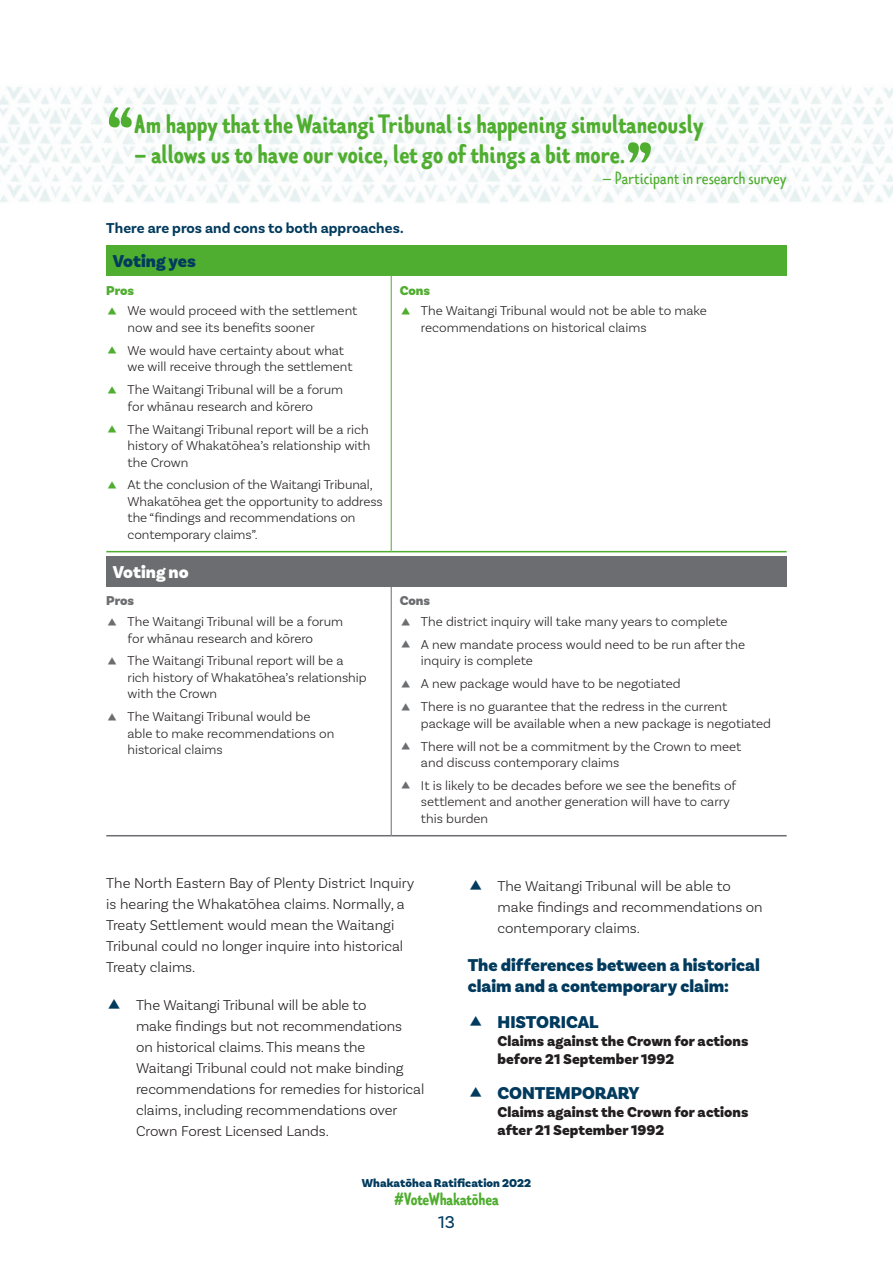
<style>
.page{position:relative;width:893px;height:1263px;background:#fff}
.page>*{position:absolute;margin:0;border:0;box-sizing:border-box;transform-origin:0 0}
.quote{font:900 63px "TT Limes Sans";color:#4fad2f}
.quote-2{font:700 27px "TT Limes Sans";color:#4fad2f}
.Intro{font:900 18px/21px "Basic Sans";color:#003a5d}
.quote-3{font:18px "TT Limes Sans";letter-spacing:.005em;color:#4fad2f}
.bodytext_10pt{font:900 18px "Basic Sans";letter-spacing:-.005em;color:#003a5d}
.t1{font:700 18px "TT Limes Sans";letter-spacing:-.01em;color:#4fad2f}
.Intro-2{font:900 18px "Basic Sans";letter-spacing:-.005em;color:#fff}
.t2{font:18px "Basic Sans";color:#003a5d}
.bodytext_10pt-2{font:300 15px/21px "Basic Sans";letter-spacing:-.005em;color:#231f20}
.bodytext_10pt-3{font:900 15px/18px "Basic Sans";letter-spacing:.005em;color:#231f20}
.Intro-3{font:700 15px "Basic Sans";letter-spacing:.005em;color:#003a5d}
.bodytext_10pt-4{font:300 13.5px/16.5px "Basic Sans";color:#231f20}
.bodytext_10pt-5{font:900 13.5px "Basic Sans";letter-spacing:-.005em;color:#4fad2f}
.bodytext_10pt-6{font:900 13.5px "Basic Sans";letter-spacing:-.005em;color:#6c6d70}
.t3{font:900 12px "Basic Sans";letter-spacing:.005em;color:#003a5d}
</style>
<div class="page">
<img style="left:0;top:86px;width:893px;height:117px">
<div style="left:106px;top:245px;width:681px;height:31px;background:#4fad2f"></div>
<svg style="left:106px;top:276px;width:681px;height:559px"></svg>
<div style="left:106px;top:556px;width:681px;height:31px;background:#6c6d70"></div>
<hr style="left:391px;top:276px;width:1px;height:275px;background:#4fad2f">
<hr style="left:106px;top:551px;width:285px;height:1px;background:#4fad2f">
<hr style="left:391px;top:551px;width:396px;height:1px;background:#4fad2f">
<hr style="left:391px;top:587px;width:1px;height:248px;background:#6c6d70">
<hr style="left:106px;top:835px;width:285px;height:1px;background:#6c6d70">
<hr style="left:391px;top:835px;width:396px;height:1px;background:#6c6d70">
<svg style="left:108px;top:307px;width:9px;height:7px"></svg>
<svg style="left:108px;top:346px;width:9px;height:8px"></svg>
<svg style="left:108px;top:386px;width:9px;height:7px"></svg>
<svg style="left:108px;top:425px;width:9px;height:8px"></svg>
<svg style="left:108px;top:481px;width:9px;height:7px"></svg>
<svg style="left:401px;top:307px;width:9px;height:7px"></svg>
<svg style="left:108px;top:618px;width:9px;height:7px"></svg>
<svg style="left:108px;top:657px;width:9px;height:7px"></svg>
<svg style="left:108px;top:713px;width:9px;height:7px"></svg>
<svg style="left:401px;top:618px;width:9px;height:7px"></svg>
<svg style="left:401px;top:640px;width:9px;height:8px"></svg>
<svg style="left:401px;top:680px;width:9px;height:7px"></svg>
<svg style="left:401px;top:703px;width:9px;height:7px"></svg>
<svg style="left:401px;top:742px;width:9px;height:8px"></svg>
<svg style="left:401px;top:781px;width:9px;height:8px"></svg>
<p class="quote" style="left:106px;top:88px;width:29px">“</p>
<p class="quote-2" style="left:134px;top:107px;width:570px">Am happy that the Waitangi Tribunal is happening simultaneously</p>
<p class="quote-2" style="left:134px;top:137px;width:493px">– allows us to have our voice, let go of things a bit more.</p>
<p class="quote-3" style="left:602px;top:166px;width:186px">— Participant in research survey</p>
<p class="quote" style="left:625px;top:124px;width:29px">”</p>
<p class="Intro-3" style="left:106px;top:219px;width:299px">There are pros and cons to both approaches.</p>
<p class="Intro" style="left:113px;top:251px;width:85px">Voting yes</p>
<p class="bodytext_10pt-5" style="left:106px;top:282px;width:29px">Pros</p>
<p class="bodytext_10pt-4" style="left:128px;top:302px;width:231px">We would proceed with the settlement now and see its benefits sooner</p>
<p class="bodytext_10pt-4" style="left:128px;top:342px;width:227px">We would have certainty about what we will receive through the settlement</p>
<p class="bodytext_10pt-4" style="left:128px;top:381px;width:217px">The Waitangi Tribunal will be a forum for whānau research and kōrero</p>
<p class="bodytext_10pt-4" style="left:128px;top:421px;width:244px">The Waitangi Tribunal report will be a rich history of Whakatōhea’s relationship with the Crown</p>
<p class="bodytext_10pt-4" style="left:128px;top:476px;width:257px">At the conclusion of the Waitangi Tribunal, Whakatōhea get the opportunity to address the “findings and recommendations on contemporary claims”.</p>
<p class="bodytext_10pt-5" style="left:400px;top:282px;width:32px">Cons</p>
<p class="bodytext_10pt-4" style="left:421px;top:302px;width:287px">The Waitangi Tribunal would not be able to make recommendations on historical claims</p>
<p class="Intro-2" style="left:113px;top:561px;width:78px">Voting no</p>
<p class="bodytext_10pt-6" style="left:106px;top:592px;width:29px">Pros</p>
<p class="bodytext_10pt-4" style="left:128px;top:613px;width:217px">The Waitangi Tribunal will be a forum for whānau research and kōrero</p>
<p class="bodytext_10pt-4" style="left:128px;top:652px;width:241px">The Waitangi Tribunal report will be a rich history of Whakatōhea’s relationship with the Crown</p>
<p class="bodytext_10pt-4" style="left:128px;top:708px;width:208px">The Waitangi Tribunal would be able to make recommendations on historical claims</p>
<p class="bodytext_10pt-6" style="left:400px;top:592px;width:32px">Cons</p>
<p class="bodytext_10pt-4" style="left:421px;top:613px;width:308px">The district inquiry will take many years to complete</p>
<p class="bodytext_10pt-4" style="left:421px;top:636px;width:326px">A new mandate process would need to be run after the inquiry is complete</p>
<p class="bodytext_10pt-4" style="left:421px;top:675px;width:261px">A new package would have to be negotiated</p>
<p class="bodytext_10pt-4" style="left:421px;top:698px;width:352px">There is no guarantee that the redress in the current package will be available when a new package is negotiated</p>
<p class="bodytext_10pt-4" style="left:421px;top:738px;width:322px">There will not be a commitment by the Crown to meet and discuss contemporary claims</p>
<p class="bodytext_10pt-4" style="left:421px;top:777px;width:317px">It is likely to be decades before we see the benefits of settlement and another generation will have to carry this burden</p>
<p class="bodytext_10pt-2" style="left:106px;top:872px;width:310px">The North Eastern Bay of Plenty District Inquiry is hearing the Whakatōhea claims. Normally, a Treaty Settlement would mean the Waitangi Tribunal could no longer inquire into historical Treaty claims.</p>
<p class="bodytext_10pt-2" style="left:136px;top:994px;width:290px">The Waitangi Tribunal will be able to<br>make findings but not recommendations<br>on historical claims. This means the Waitangi Tribunal could not make binding recommendations for remedies for historical claims, including recommendations over Crown Forest Licensed Lands.</p>
<p class="bodytext_10pt-2" style="left:497px;top:876px;width:267px">The Waitangi Tribunal will be able to make findings and recommendations on contemporary claims.</p>
<p class="Intro" style="left:468px;top:955px;width:294px">The differences between a historical claim and a contemporary claim:</p>
<p class="bodytext_10pt" style="left:497px;top:1010px;width:103px">HISTORICAL</p>
<p class="bodytext_10pt-3" style="left:497px;top:1032px;width:253px">Claims against the Crown for actions before 21 September 1992</p>
<p class="bodytext_10pt" style="left:497px;top:1081px;width:144px">CONTEMPORARY</p>
<p class="bodytext_10pt-3" style="left:497px;top:1103px;width:253px">Claims against the Crown for actions after 21 September 1992</p>
<p class="t3" style="left:362px;top:1175px;width:171px">Whakatōhea Ratification 2022</p>
<h3 class="t1" style="left:394px;top:1187px;width:106px">#VoteWhakatōhea</h3>
<h3 class="t2" style="left:438px;top:1212px;width:18px">13</h3>
</div>
